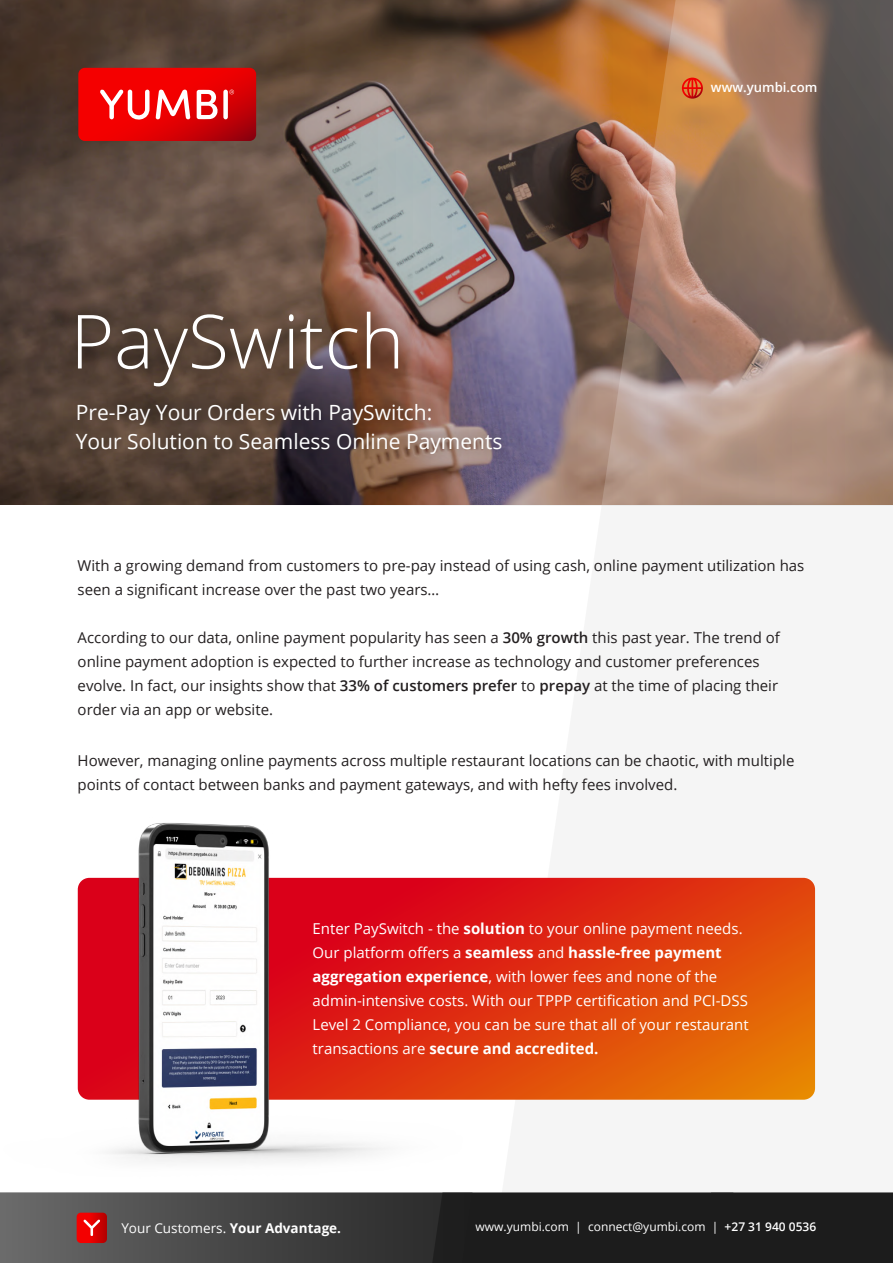
<style>
.page{position:relative;width:893px;height:1263px;background:#fff}
.page>*{position:absolute;margin:0;border:0;box-sizing:border-box;transform-origin:0 0}
.t1{font:300 74.7px "Open Sans";color:#fff}
.t2{font:21px/28.5px "Open Sans";color:#fff}
.t3{font:15px/24px "Open Sans";color:#231f20}
.t4{font:15px/24px "Open Sans";color:#fff}
.t5{font:13.5px "Open Sans";color:#fff}
.t6{font:600 13.2px "Open Sans";color:#fff}
.t7{font:12px "Open Sans";color:#fff}
.s1{font-weight:600}
.s2{font-weight:700}
</style>
<div class="page">
<svg style="left:0;top:0;width:492px;height:505px;background:#67554c"></svg>
<svg style="left:78px;top:68px;width:178px;height:73px;background:#e61c1e"></svg>
<svg style="left:0;top:1193px;width:893px;height:70px;background:#272727"></svg>
<img style="left:492px;top:0;width:401px;height:505px">
<svg style="left:557px;top:878px;width:258px;height:222px;background:#e14f0b"></svg>
<img style="left:0;top:823px;width:557px;height:421px">
<img style="left:48px;top:282px;width:379px;height:129px">
<img style="left:53px;top:380px;width:472px;height:97px">
<svg style="left:682px;top:78px;width:21px;height:21px"></svg>
<h1 class="t1" style="left:70px;top:290px;width:335px">PaySwitch</h1>
<h2 class="t2" style="left:76px;top:398px;width:428px">Pre-Pay Your Orders with PaySwitch:<br>Your Solution to Seamless Online Payments</h2>
<p class="t6" style="left:711px;top:78px;width:108px">www.yumbi.com</p>
<p class="t3" style="left:78px;top:553px;width:728px">With a growing demand from customers to pre-pay instead of using cash, online payment utilization has seen a significant increase over the past two years…</p>
<p class="t3" style="left:78px;top:625px;width:704px">According to our data, online payment popularity has seen a <span class="s1">30% growth</span> this past year. The trend of online payment adoption is expected to further increase as technology and customer preferences evolve. In fact, our insights show that <span class="s1">33% of customers prefer</span> to <span class="s1">prepay</span> at the time of placing their order via an app or website.</p>
<p class="t3" style="left:78px;top:748px;width:718px">However, managing online payments across multiple restaurant locations can be chaotic, with multiple points of contact between banks and payment gateways, and with hefty fees involved.</p>
<p class="t4" style="left:313px;top:917px;width:438px">Enter PaySwitch - the <span class="s2">solution</span> to your online payment needs.<br>Our platform offers a <span class="s2">seamless</span> and <span class="s2">hassle-free payment aggregation experience</span>, with lower fees and none of the admin-intensive costs. With our TPPP certification and PCI-DSS Level 2 Compliance, you can be sure that all of your restaurant transactions are <span class="s2">secure and accredited.</span></p>
<p class="t5" style="left:121px;top:1218px;width:221px">Your Customers. <span class="s2">Your Advantage.</span></p>
<p class="t7" style="left:476px;top:1218px;width:342px">www.yumbi.com | connect@yumbi.com | <span class="s1">+27 31 940 0536</span></p>
</div>
